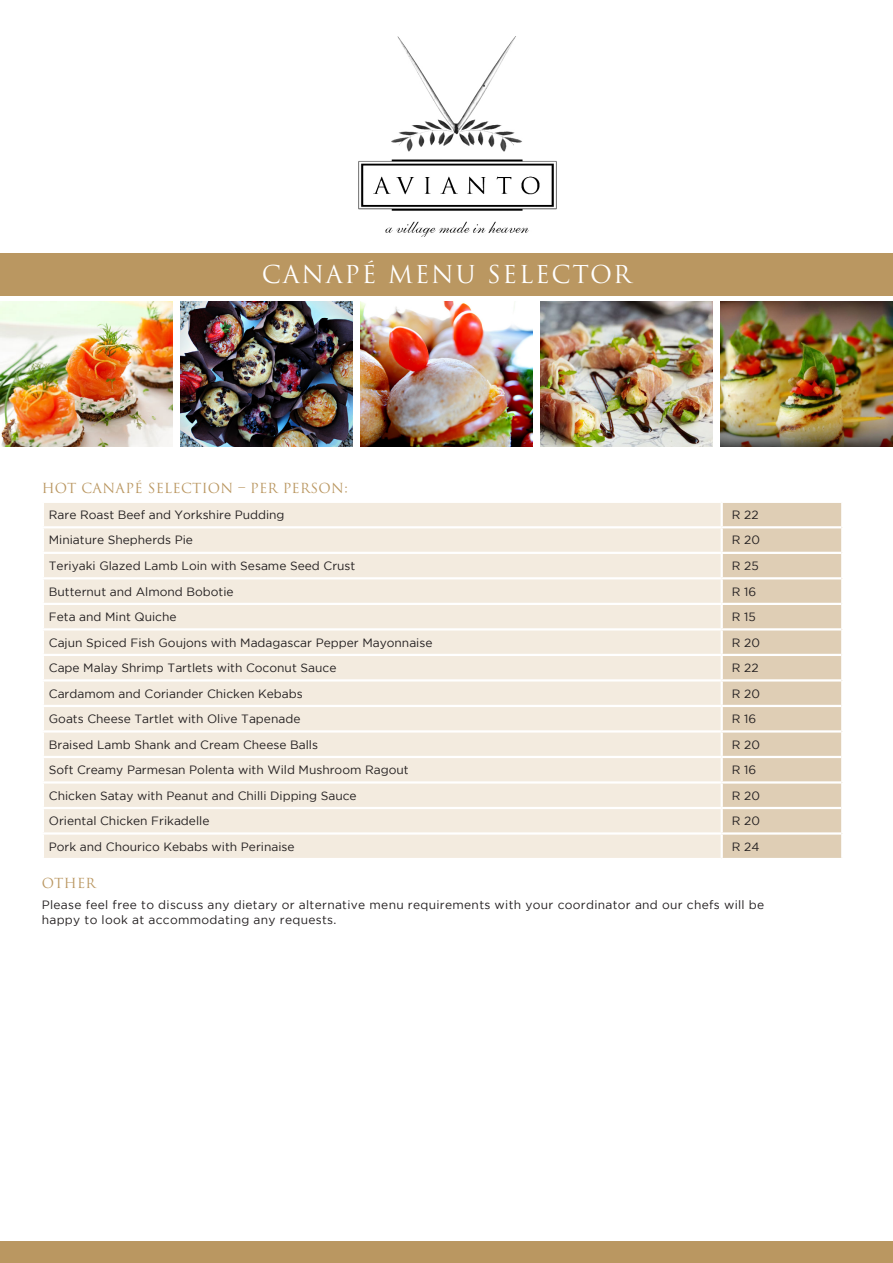
<style>
.page{position:relative;width:893px;height:1263px;background:#fff}
.page>*{position:absolute;margin:0;border:0;box-sizing:border-box;transform-origin:0 0}
.t1{font:24px "Trajan";letter-spacing:.075em;color:#fff}
.t2{font:13.5px "Trajan";letter-spacing:.025em;color:#ba9761}
.t3{font:12px "Gotham";color:#231f20}
.t4{font:12px "Gotham";letter-spacing:.025em;color:#231f20}
</style>
<div class="page">
<div style="left:0;top:1242px;width:893px;height:21px;background:#ba9761"></div>
<img style="left:180px;top:302px;width:173px;height:144px">
<img style="left:540px;top:302px;width:173px;height:144px">
<img style="left:0;top:302px;width:172px;height:144px">
<img style="left:360px;top:302px;width:173px;height:144px">
<div style="left:44px;top:503px;width:677px;height:355px;background:#f3ebdf"></div>
<div style="left:723px;top:503px;width:118px;height:355px;background:#dfceb5"></div>
<hr style="left:42px;top:526px;width:680px;height:2px;background:#fff">
<hr style="left:722px;top:526px;width:119px;height:2px;background:#fff">
<hr style="left:42px;top:552px;width:680px;height:2px;background:#fff">
<hr style="left:722px;top:552px;width:119px;height:2px;background:#fff">
<hr style="left:42px;top:577px;width:680px;height:2px;background:#fff">
<hr style="left:722px;top:577px;width:119px;height:2px;background:#fff">
<hr style="left:42px;top:603px;width:680px;height:2px;background:#fff">
<hr style="left:722px;top:603px;width:119px;height:2px;background:#fff">
<hr style="left:42px;top:628px;width:680px;height:2px;background:#fff">
<hr style="left:722px;top:628px;width:119px;height:2px;background:#fff">
<hr style="left:42px;top:654px;width:680px;height:2px;background:#fff">
<hr style="left:722px;top:654px;width:119px;height:2px;background:#fff">
<hr style="left:42px;top:679px;width:680px;height:2px;background:#fff">
<hr style="left:722px;top:679px;width:119px;height:2px;background:#fff">
<hr style="left:42px;top:705px;width:680px;height:2px;background:#fff">
<hr style="left:722px;top:705px;width:119px;height:2px;background:#fff">
<hr style="left:42px;top:730px;width:680px;height:2px;background:#fff">
<hr style="left:722px;top:730px;width:119px;height:2px;background:#fff">
<hr style="left:42px;top:756px;width:680px;height:2px;background:#fff">
<hr style="left:722px;top:756px;width:119px;height:2px;background:#fff">
<hr style="left:42px;top:781px;width:680px;height:3px;background:#fff">
<hr style="left:722px;top:781px;width:119px;height:3px;background:#fff">
<hr style="left:42px;top:807px;width:680px;height:2px;background:#fff">
<hr style="left:722px;top:807px;width:119px;height:2px;background:#fff">
<hr style="left:42px;top:832px;width:680px;height:3px;background:#fff">
<hr style="left:722px;top:832px;width:119px;height:3px;background:#fff">
<img style="left:720px;top:302px;width:173px;height:144px">
<img style="left:358px;top:36px;width:199px;height:201px">
<div style="left:0;top:253px;width:893px;height:43px;background:#ba9761"></div>
<p class="t1" style="left:262px;top:260px;width:371px">CANAPÉ MENU SELECTOR</p>
<p class="t2" style="left:42px;top:480px;width:307px">HOT CANAPÉ SELECTION – PER PERSON:</p>
<p class="t3" style="left:49px;top:508px;width:237px">Rare Roast Beef and Yorkshire Pudding</p>
<p class="t3" style="left:732px;top:508px;width:28px">R 22</p>
<p class="t3" style="left:49px;top:534px;width:146px">Miniature Shepherds Pie</p>
<p class="t3" style="left:732px;top:534px;width:30px">R 20</p>
<p class="t3" style="left:49px;top:559px;width:308px">Teriyaki Glazed Lamb Loin with Sesame Seed Crust</p>
<p class="t3" style="left:732px;top:559px;width:28px">R 25</p>
<p class="t3" style="left:49px;top:585px;width:186px">Butternut and Almond Bobotie</p>
<p class="t3" style="left:732px;top:585px;width:26px">R 16</p>
<p class="t3" style="left:49px;top:610px;width:129px">Feta and Mint Quiche</p>
<p class="t3" style="left:732px;top:610px;width:25px">R 15</p>
<p class="t3" style="left:49px;top:636px;width:385px">Cajun Spiced Fish Goujons with Madagascar Pepper Mayonnaise</p>
<p class="t3" style="left:732px;top:636px;width:30px">R 20</p>
<p class="t3" style="left:49px;top:661px;width:289px">Cape Malay Shrimp Tartlets with Coconut Sauce</p>
<p class="t3" style="left:732px;top:661px;width:28px">R 22</p>
<p class="t3" style="left:49px;top:687px;width:255px">Cardamom and Coriander Chicken Kebabs</p>
<p class="t3" style="left:732px;top:687px;width:30px">R 20</p>
<p class="t3" style="left:49px;top:712px;width:253px">Goats Cheese Tartlet with Olive Tapenade</p>
<p class="t3" style="left:732px;top:712px;width:26px">R 16</p>
<p class="t3" style="left:49px;top:738px;width:271px">Braised Lamb Shank and Cream Cheese Balls</p>
<p class="t3" style="left:732px;top:738px;width:30px">R 20</p>
<p class="t3" style="left:49px;top:763px;width:361px">Soft Creamy Parmesan Polenta with Wild Mushroom Ragout</p>
<p class="t3" style="left:732px;top:763px;width:26px">R 16</p>
<p class="t3" style="left:49px;top:789px;width:309px">Chicken Satay with Peanut and Chilli Dipping Sauce</p>
<p class="t3" style="left:732px;top:789px;width:30px">R 20</p>
<p class="t3" style="left:49px;top:814px;width:162px">Oriental Chicken Frikadelle</p>
<p class="t3" style="left:732px;top:814px;width:30px">R 20</p>
<p class="t3" style="left:49px;top:840px;width:247px">Pork and Chourico Kebabs with Perinaise</p>
<p class="t3" style="left:732px;top:840px;width:29px">R 24</p>
<p class="t2" style="left:42px;top:874px;width:56px">OTHER</p>
<p class="t4" style="left:42px;top:898px;width:724px">Please feel free to discuss any dietary or alternative menu requirements with your coordinator and our chefs will be</p>
<p class="t4" style="left:42px;top:913px;width:296px">happy to look at accommodating any requests.</p>
</div>
